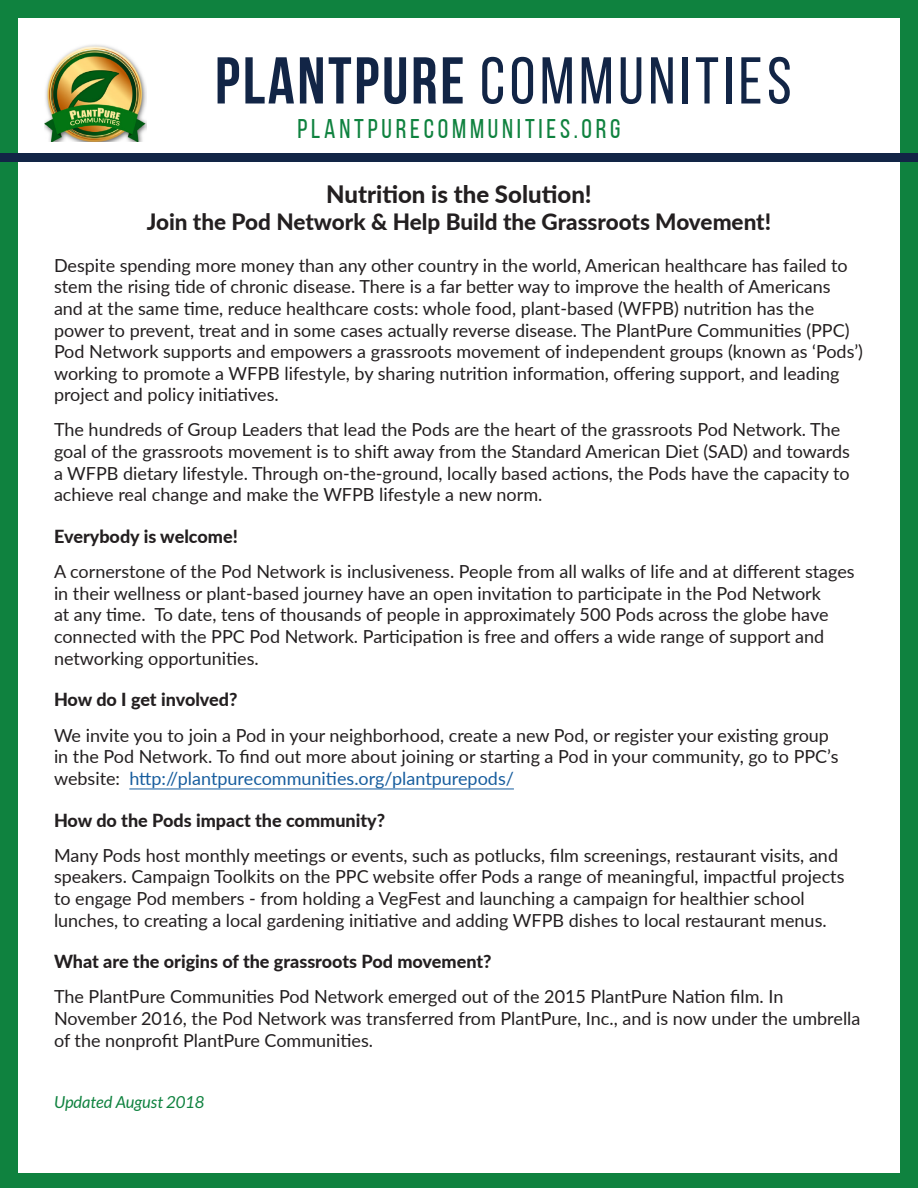
<style>
.page{position:relative;width:918px;height:1188px;background:#0f823f}
.page>*{position:absolute;margin:0;border:0;box-sizing:border-box;transform-origin:0 0}
.t1{font:66px "Bebas Neue";letter-spacing:.07em;color:#122546}
.t2{font:27px "Bebas Neue";letter-spacing:.14em;color:#0f823f}
.Black_Titles{font:800 24px "Lato";color:#231f20}
.Black_Titles-2{font:800 22.5px "Lato";color:#231f20}
.Black_Titles-3{font:18px/21.6px "Lato";color:#231f20}
.Black_Titles-4{font:800 18px "Lato";color:#231f20}
.t3{font:italic 16.5px "Lato";color:#0f823f}
.s1{font-weight:700}
.s2{color:#175d9e}
</style>
<div class="page">
<div style="left:18px;top:19px;width:882px;height:1154px;background:#fff"></div>
<div style="left:0;top:153px;width:918px;height:9px;background:#122546"></div>
<img style="left:44px;top:44px;width:102px;height:97px">
<hr style="left:129px;top:789px;width:385px;height:1px;background:#175d9e">
<h1 class="t1" style="left:215px;top:45px;width:578px"><span class="s1">PLANTPURE</span> COMMUNITIES</h1>
<h2 class="t2" style="left:297px;top:114px;width:325px">PLANTPURECOMMUNITIES.ORG</h2>
<p class="Black_Titles" style="left:326px;top:176px;width:267px">Nutrition is the Solution!</p>
<p class="Black_Titles-2" style="left:147px;top:205px;width:626px">Join the Pod Network &amp; Help Build the Grassroots Movement!</p>
<p class="Black_Titles-3" style="left:54px;top:254px;width:811px">Despite spending more money than any other country in the world, American healthcare has failed to stem the rising tide of chronic disease. There is a far better way to improve the health of Americans and at the same time, reduce healthcare costs: whole food, plant-based (WFPB) nutrition has the power to prevent, treat and in some cases actually reverse disease. The PlantPure Communities (PPC)<br>Pod Network supports and empowers a grassroots movement of independent groups (known as ‘Pods’) working to promote a WFPB lifestyle, by sharing nutrition information, offering support, and leading project and policy initiatives.</p>
<p class="Black_Titles-3" style="left:54px;top:418px;width:797px">The hundreds of Group Leaders that lead the Pods are the heart of the grassroots Pod Network. The goal of the grassroots movement is to shift away from the Standard American Diet (SAD) and towards a WFPB dietary lifestyle. Through on-the-ground, locally based actions, the Pods have the capacity to achieve real change and make the WFPB lifestyle a new norm.</p>
<p class="Black_Titles-4" style="left:54px;top:523px;width:185px">Everybody is welcome!</p>
<p class="Black_Titles-3" style="left:54px;top:560px;width:802px">A cornerstone of the Pod Network is inclusiveness. People from all walks of life and at different stages in their wellness or plant-based journey have an open invitation to participate in the Pod Network<br>at any time. To date, tens of thousands of people in approximately 500 Pods across the globe have connected with the PPC Pod Network. Participation is free and offers a wide range of support and networking opportunities.</p>
<p class="Black_Titles-4" style="left:54px;top:687px;width:185px">How do I get involved?</p>
<p class="Black_Titles-3" style="left:54px;top:723px;width:786px">We invite you to join a Pod in your neighborhood, create a new Pod, or register your existing group in the Pod Network. To find out more about joining or starting a Pod in your community, go to PPC’s website: <span class="s2">http://plantpurecommunities.org/plantpurepods/</span></p>
<p class="Black_Titles-4" style="left:54px;top:807px;width:333px">How do the Pods impact the community?</p>
<p class="Black_Titles-3" style="left:54px;top:844px;width:792px">Many Pods host monthly meetings or events, such as potlucks, film screenings, restaurant visits, and speakers. Campaign Toolkits on the PPC website offer Pods a range of meaningful, impactful projects to engage Pod members - from holding a VegFest and launching a campaign for healthier school lunches, to creating a local gardening initiative and adding WFPB dishes to local restaurant menus.</p>
<p class="Black_Titles-4" style="left:54px;top:948px;width:439px">What are the origins of the grassroots Pod movement?</p>
<p class="Black_Titles-3" style="left:54px;top:985px;width:808px">The PlantPure Communities Pod Network emerged out of the 2015 PlantPure Nation film. In<br>November 2016, the Pod Network was transferred from PlantPure, Inc., and is now under the umbrella of the nonprofit PlantPure Communities.</p>
<p class="t3" style="left:54px;top:1093px;width:152px">Updated August 2018</p>
</div>
